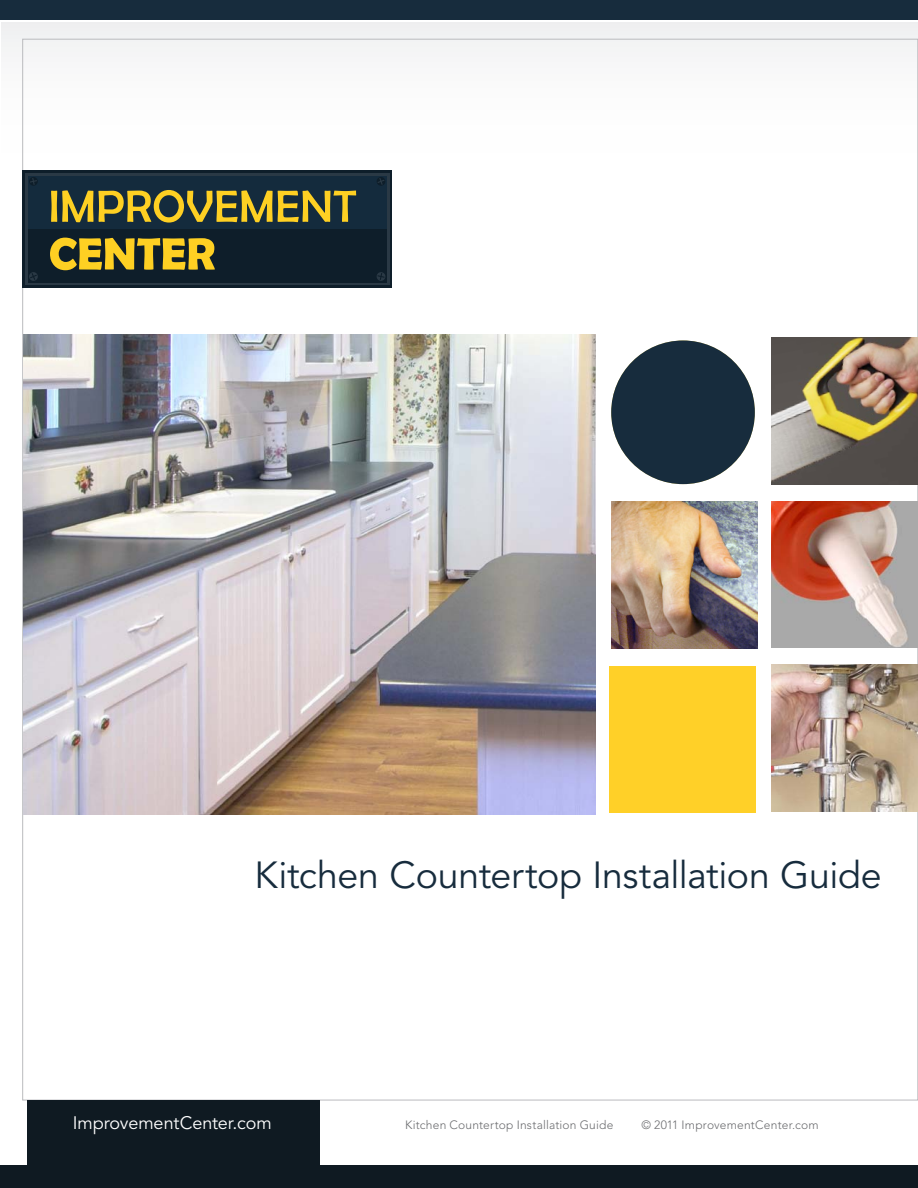
<style>
.page{position:relative;width:918px;height:1188px;background:#fff}
.page>*{position:absolute;margin:0;border:0;box-sizing:border-box;transform-origin:0 0}
.t1{font:37.5px "Avenir";letter-spacing:-.01em;color:#172c3d}
.t2{font:18px "Avenir";letter-spacing:-.005em;color:#fff}
.footer_text{font:300 12px "Avenir";letter-spacing:.015em;color:#6c6d70}
</style>
<div class="page">
<div style="left:2px;top:22px;width:916px;height:326px;background:linear-gradient(to right,#f9f9fa,#fdfdfd)"></div>
<div style="left:51px;top:161px;width:69px;height:69px;background:#fff;border-radius:50%"></div>
<img style="left:772px;top:501px;width:146px;height:147px">
<img style="left:772px;top:664px;width:146px;height:148px">
<img style="left:23px;top:335px;width:573px;height:479px">
<img style="left:611px;top:501px;width:146px;height:147px">
<img style="left:771px;top:338px;width:147px;height:146px">
<div style="left:610px;top:666px;width:146px;height:147px;background:#ffd028"></div>
<div style="left:0;top:0;width:918px;height:20px;background:#172c3d"></div>
<div style="left:611px;top:340px;width:144px;height:144px;background:#172c3d;border-radius:50%"></div>
<div style="left:0;top:1166px;width:918px;height:22px;background:#0f1a22"></div>
<div style="left:27px;top:1100px;width:293px;height:76px;background:#0f1a22"></div>
<div style="left:22px;top:170px;width:370px;height:118px;background:#0e1e2a"></div>
<div style="left:25px;top:173px;width:365px;height:112px;background:linear-gradient(to right,#2a3945,#2a3945)"></div>
<div style="left:28px;top:176px;width:359px;height:106px;background:#142b3d"></div>
<div style="left:28px;top:229px;width:359px;height:53px;background:#0e1e2a"></div>
<svg style="left:51px;top:190px;width:305px;height:33px"></svg>
<svg style="left:50px;top:238px;width:165px;height:32px"></svg>
<div style="left:29px;top:177px;width:9px;height:9px;background:#102230;border-radius:50%"></div>
<div style="left:377px;top:177px;width:8px;height:9px;background:#0e1e2a;border-radius:50%"></div>
<svg style="left:29px;top:272px;width:9px;height:9px"></svg>
<svg style="left:377px;top:272px;width:8px;height:9px"></svg>
<svg style="left:30px;top:178px;width:7px;height:7px"></svg>
<svg style="left:378px;top:178px;width:6px;height:7px"></svg>
<p class="t1" style="left:255px;top:854px;width:629px">Kitchen Countertop Installation Guide</p>
<p class="t2" style="left:73px;top:1112px;width:201px">ImprovementCenter.com</p>
<p class="footer_text" style="left:405px;top:1118px;width:210px">Kitchen Countertop Installation Guide</p>
<p class="footer_text" style="left:641px;top:1118px;width:179px">© 2011 ImprovementCenter.com</p>
</div>
